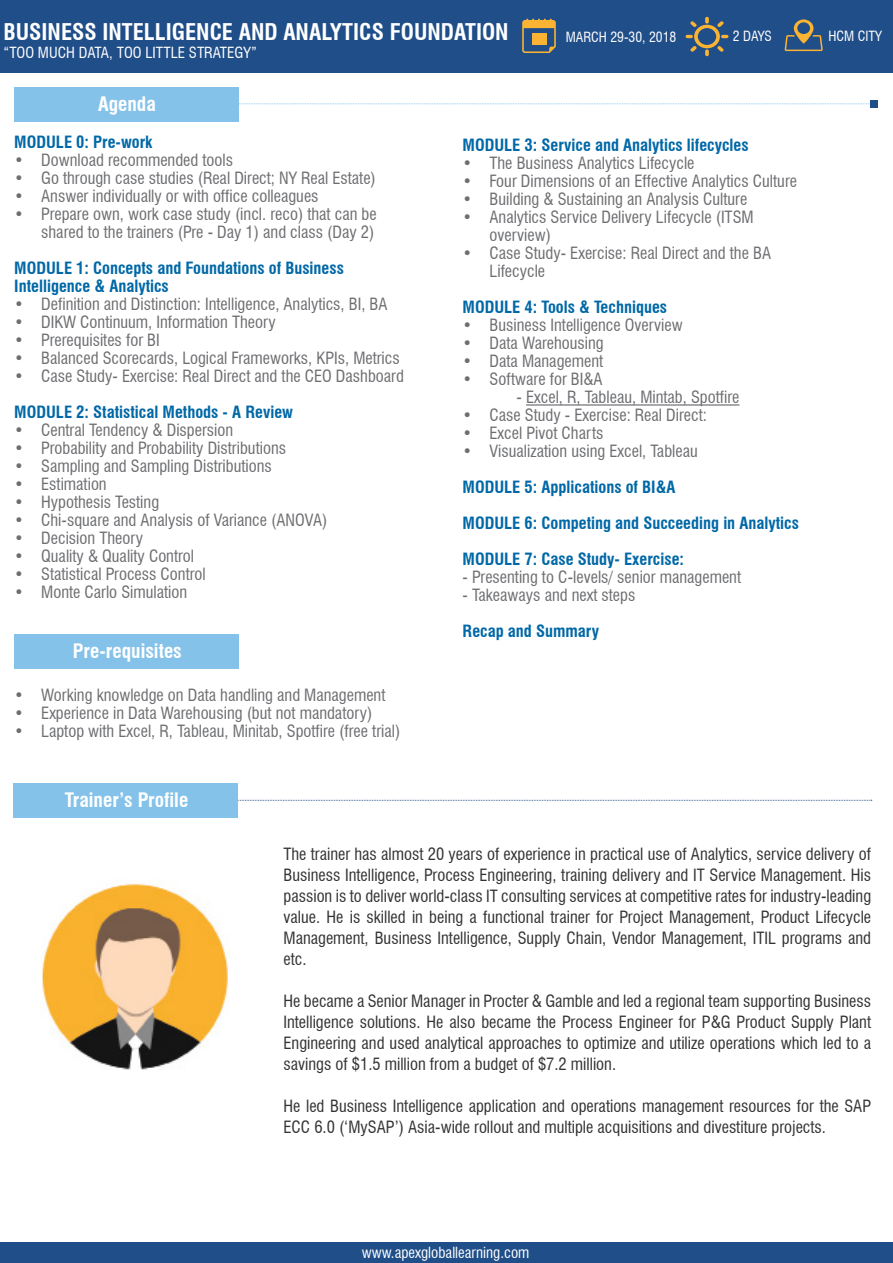
<style>
.page{position:relative;width:893px;height:1263px;background:#fff}
.page>*{position:absolute;margin:0;border:0;box-sizing:border-box;transform-origin:0 0}
.t1{font:700 condensed 22.5px "Swiss 721 BT";color:#fff}
.t2{font:700 condensed 19.5px "Swiss 721 BT";color:#fff}
.t3{font:condensed 16.5px/18px "Swiss 721 BT";color:#6d6e71}
.t4{font:condensed 16.5px/21px "Swiss 721 BT";color:#333;text-align:justify}
.t5{font:700 condensed 16.5px/36px "Swiss 721 BT";color:#0068a7}
.t6{font:condensed 15px "Swiss 721 BT";color:#fff}
.t7{font:condensed 13.65px "Swiss 721 BT";color:#fff}
</style>
<div class="page">
<div style="left:0;top:0;width:893px;height:72px;background:#204e89"></div>
<svg style="left:785px;top:19px;width:38px;height:32px"></svg>
<svg style="left:522px;top:19px;width:34px;height:34px"></svg>
<div style="left:532px;top:33px;width:14px;height:12px;background:#fab333"></div>
<svg style="left:685px;top:17px;width:43px;height:39px"></svg>
<div style="left:0;top:1243px;width:893px;height:20px;background:#204e89"></div>
<svg style="left:238px;top:103px;width:632px;height:1px"></svg>
<div style="left:870px;top:100px;width:8px;height:7px;background:#204e89"></div>
<svg style="left:238px;top:800px;width:634px;height:1px"></svg>
<div style="left:14px;top:783px;width:224px;height:34px;background:#84c2ea"></div>
<img style="left:42px;top:882px;width:186px;height:187px">
<div style="left:14px;top:87px;width:224px;height:35px;background:#84c2ea"></div>
<hr style="left:526px;top:404px;width:213px;height:2px;background:#6d6e71">
<div style="left:15px;top:634px;width:224px;height:35px;background:#84c2ea"></div>
<h1 class="t1" style="left:4px;top:18px;width:507px">BUSINESS INTELLIGENCE AND ANALYTICS FOUNDATION</h1>
<p class="t6" style="left:4px;top:43px;width:255px">“Too Much Data, Too Little Strategy”</p>
<p class="t7" style="left:566px;top:29px;width:19px">MARCH</p>
<p class="t7" style="left:610px;top:29px;width:68px">29-30, 2018</p>
<p class="t7" style="left:733px;top:28px;width:41px">2 DAYS</p>
<p class="t7" style="left:828px;top:28px;width:55px">HC M CITY</p>
<p class="t2" style="left:98px;top:92px;width:59px">Agenda</p>
<p class="t5" style="left:14px;top:124px;width:140px">MODULE 0: Pre-work</p>
<p class="t3" style="left:14px;top:151px;width:220px">• Download recommended tools</p>
<p class="t3" style="left:14px;top:169px;width:363px">• Go through case studies (Real Direct; NY Real Estate)</p>
<p class="t3" style="left:14px;top:187px;width:306px">• Answer individually or with office colleagues</p>
<p class="t3" style="left:14px;top:205px;width:364px;text-align:right">• Prepare own, work case study (incl. reco) that can be shared to the trainers (Pre - Day 1) and class (Day 2)</p>
<p class="t5" style="left:14px;top:259px;width:331px;line-height:18px">MODULE 1: Concepts and Foundations of Business<br>Intelligence &amp; Analytics</p>
<p class="t3" style="left:14px;top:295px;width:374px">• Definition and Distinction: Intelligence, Analytics, BI, BA</p>
<p class="t3" style="left:14px;top:313px;width:263px">• DIKW Continuum, Information Theory</p>
<p class="t3" style="left:14px;top:331px;width:147px">• Prerequisites for BI</p>
<p class="t3" style="left:14px;top:349px;width:387px">• Balanced Scorecards, Logical Frameworks, KPIs, Metrics</p>
<p class="t3" style="left:14px;top:367px;width:300px">• Case Study- Exercise: Real Direct and the CEO</p>
<p class="t3" style="left:336px;top:367px;width:69px">Dashboard</p>
<p class="t5" style="left:14px;top:394px;width:280px">MODULE 2: Statistical Methods - A Review</p>
<p class="t3" style="left:14px;top:421px;width:220px">• Central Tendency &amp; Dispersion</p>
<p class="t3" style="left:14px;top:439px;width:273px">• Probability and Probability Distributions</p>
<p class="t3" style="left:14px;top:457px;width:259px">• Sampling and Sampling Distributions</p>
<p class="t3" style="left:14px;top:475px;width:94px">• Estimation</p>
<p class="t3" style="left:14px;top:493px;width:146px">• Hypothesis Testing</p>
<p class="t3" style="left:14px;top:511px;width:315px">• Chi-square and Analysis of Variance (ANOVA)</p>
<p class="t3" style="left:14px;top:529px;width:130px">• Decision Theory</p>
<p class="t3" style="left:14px;top:547px;width:181px">• Quality &amp; Quality Control</p>
<p class="t3" style="left:14px;top:565px;width:193px">• Statistical Process Control</p>
<p class="t3" style="left:14px;top:583px;width:174px">• Monte Carlo Simulation</p>
<p class="t2" style="left:73px;top:639px;width:110px">Pre-requisites</p>
<p class="t3" style="left:14px;top:686px;width:373px">• Working knowledge on Data handling and Management</p>
<p class="t3" style="left:14px;top:704px;width:360px">• Experience in Data Warehousing (but not mandatory)</p>
<p class="t3" style="left:14px;top:722px;width:388px">• Laptop with Excel, R, Tableau, Minitab, Spotfire (free trial)</p>
<p class="t2" style="left:65px;top:788px;width:125px">Trainer’s Profile</p>
<p class="t5" style="left:463px;top:127px;width:288px">MODULE 3: Service and Analytics lifecycles</p>
<p class="t3" style="left:463px;top:154px;width:234px">• The Business Analytics Lifecycle</p>
<p class="t3" style="left:463px;top:172px;width:336px">• Four Dimensions of an Effective Analytics Culture</p>
<p class="t3" style="left:463px;top:190px;width:286px">• Building &amp; Sustaining an Analysis Culture</p>
<p class="t3" style="left:489px;top:208px;width:266px;text-indent:-27px">• Analytics Service Delivery Lifecycle (ITSM overview)</p>
<p class="t3" style="left:489px;top:244px;width:283px;text-indent:-27px">• Case Study- Exercise: Real Direct and the BA<br>Lifecycle</p>
<p class="t5" style="left:463px;top:289px;width:206px">MODULE 4: Tools &amp; Techniques</p>
<p class="t3" style="left:463px;top:316px;width:222px">• Business Intelligence Overview</p>
<p class="t3" style="left:463px;top:334px;width:143px">• Data Warehousing</p>
<p class="t3" style="left:463px;top:352px;width:142px">• Data Management</p>
<p class="t3" style="left:463px;top:370px;width:141px">• Software for BI&amp;A</p>
<p class="t3" style="left:517px;top:388px;width:224px">- Excel, R, Tableau, Mintab, Spotfire</p>
<p class="t3" style="left:463px;top:406px;width:246px">• Case Study - Exercise: Real Direct:</p>
<p class="t3" style="left:462px;top:424px;width:142px">• Excel Pivot Charts</p>
<p class="t3" style="left:462px;top:442px;width:237px">• Visualization using Excel, Tableau</p>
<p class="t5" style="left:462px;top:469px;width:338px">MODULE 5: Applications of BI&amp;A<br>MODULE 6: Competing and Succeeding in Analytics<br>MODULE 7: Case Study- Exercise:</p>
<p class="t3" style="left:462px;top:568px;width:280px">- Presenting to C-levels/ senior management</p>
<p class="t3" style="left:462px;top:586px;width:174px">- Takeaways and next steps</p>
<p class="t5" style="left:462px;top:613px;width:138px">Recap and Summary</p>
<p class="t4" style="left:284px;top:844px;width:589px">The trainer has almost 20 years of experience in practical use of Analytics, service delivery of Business Intelligence, Process Engineering, training delivery and IT Service Management. His passion is to deliver world-class IT consulting services at competitive rates for industry-leading value. He is skilled in being a functional trainer for Project Management, Product Lifecycle Management, Business Intelligence, Supply Chain, Vendor Management, ITIL programs and etc.</p>
<p class="t4" style="left:284px;top:991px;width:589px">He became a Senior Manager in Procter &amp; Gamble and led a regional team supporting Business Intelligence solutions. He also became the Process Engineer for P&amp;G Product Supply Plant Engineering and used analytical approaches to optimize and utilize operations which led to a savings of $1.5 million from a budget of $7.2 million.</p>
<p class="t4" style="left:284px;top:1096px;width:589px">He led Business Intelligence application and operations management resources for the SAP<br>ECC</p>
<p class="t4" style="left:314px;top:1117px;width:513px">6.0 (‘MySAP’) Asia-wide rollout and multiple acquisitions and divestiture projects.</p>
<p class="t6" style="left:362px;top:1242px;width:153px">www.eccinternational.com</p>
<p class="t6" style="left:362px;top:1243px;width:169px">www.apexgloballearning.com</p>
</div>
